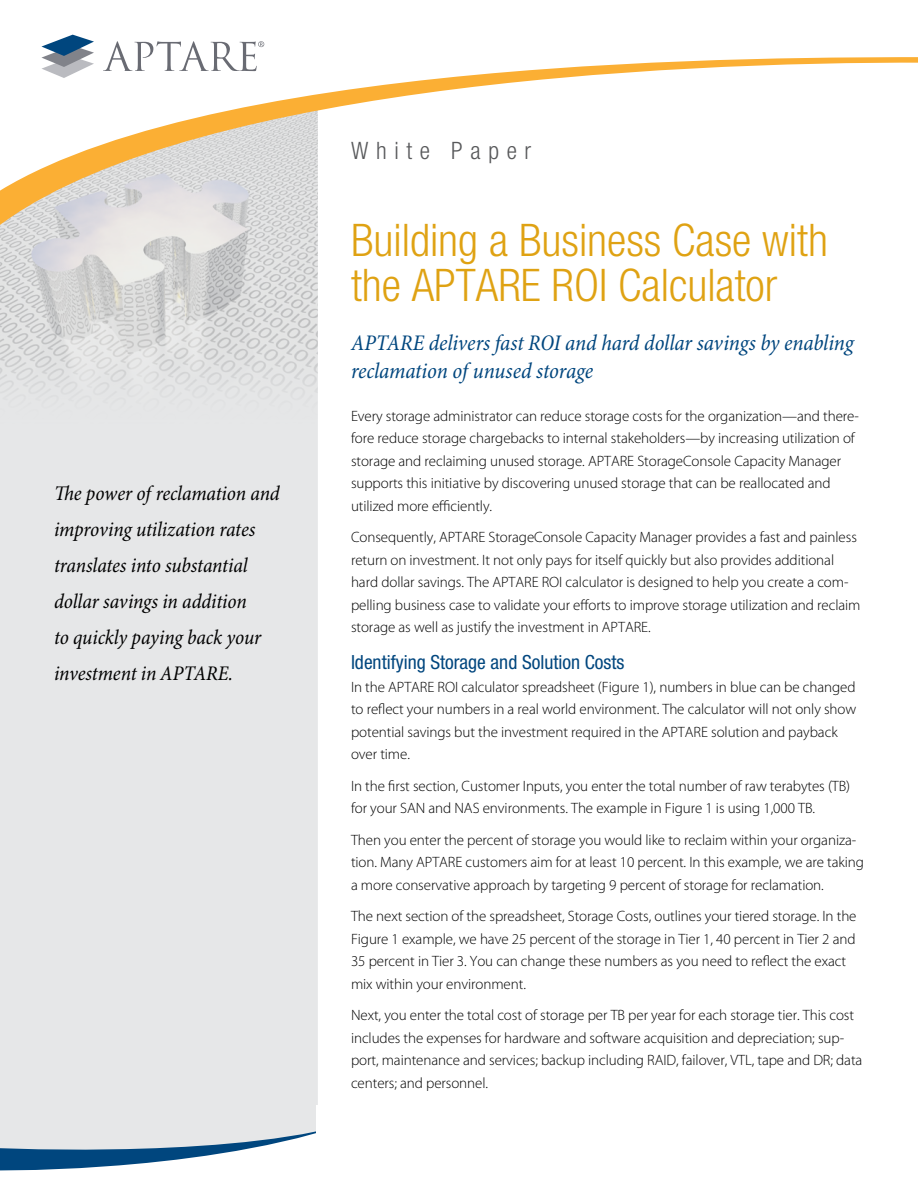
<style>
.page{position:relative;width:918px;height:1188px;background:#fff}
.page>*{position:absolute;margin:0;border:0;box-sizing:border-box;transform-origin:0 0}
.t1{font:300 condensed 45px/45px "Helvetica Neue";color:#dfa213}
.t2{font:300 condensed 24px "Helvetica Neue";letter-spacing:.32em;color:#58595b}
.t3{font:italic condensed 22.5px/28.5px "Minion Pro";letter-spacing:-.005em;color:#00467e}
.t4{font:italic condensed 21px/36px "Minion Pro";letter-spacing:-.01em;color:#000}
.t5{font:condensed 19.5px "Helvetica Neue";color:#00467e}
.t6{font:300 15px/22.5px "Myriad Pro";letter-spacing:-.005em;color:#000}
</style>
<div class="page">
<div style="left:0;top:434px;width:318px;height:692px;background:#e6e7e8"></div>
<img style="left:0;top:235px;width:318px;height:199px">
<svg style="left:0;top:1126px;width:316px;height:45px"></svg>
<div style="left:317px;top:1105px;width:49px;height:43px;background:#fff"></div>
<svg style="left:0;top:204px;width:318px;height:31px;background:#dedbd7"></svg>
<svg style="left:0;top:34px;width:918px;height:170px"></svg>
<svg style="left:41px;top:35px;width:53px;height:43px"></svg>
<svg style="left:103px;top:41px;width:161px;height:30px"></svg>
<h3 class="t4" style="left:54px;top:476px;width:227px">The power of reclamation and improving utilization rates translates into substantial dollar savings in addition<br>to quickly paying back your investment in APTARE.</h3>
<h2 class="t2" style="left:351px;top:137px;width:182px">White Paper</h2>
<h1 class="t1" style="left:351px;top:217px;width:478px">Building a Business Case with the APTARE ROI Calculator</h1>
<h3 class="t3" style="left:351px;top:329px;width:504px">APTARE delivers fast ROI and hard dollar savings by enabling reclamation of unused storage</h3>
<p class="t6" style="left:351px;top:405px;width:509px">Every storage administrator can reduce storage costs for the organization—and there&shy;fore reduce storage chargebacks to internal stakeholders—by increasing utilization of storage and reclaiming unused storage. APTARE StorageConsole Capacity Manager supports this initiative by discovering unused storage that can be reallocated and utilized more efficiently.</p>
<p class="t6" style="left:351px;top:526px;width:511px">Consequently, APTARE StorageConsole Capacity Manager provides a fast and painless return on investment. It not only pays for itself quickly but also provides additional hard dollar savings. The APTARE ROI calculator is designed to help you create a com&shy;pelling business case to validate your efforts to improve storage utilization and reclaim storage as well as justify the investment in APTARE.</p>
<h3 class="t5" style="left:351px;top:651px;width:275px">Identifying Storage and Solution Costs</h3>
<p class="t6" style="left:351px;top:676px;width:507px">In the APTARE ROI calculator spreadsheet (Figure 1), numbers in blue can be changed to reflect your numbers in a real world environment. The calculator will not only show potential savings but the investment required in the APTARE solution and payback over time.</p>
<p class="t6" style="left:351px;top:775px;width:501px">In the first section, Customer Inputs, you enter the total number of raw terabytes (TB) for your SAN and NAS environments. The example in Figure 1 is using 1,000 TB.</p>
<p class="t6" style="left:351px;top:829px;width:515px">Then you enter the percent of storage you would like to reclaim within your organiza&shy;tion. Many APTARE customers aim for at least 10 percent. In this example, we are taking a more conservative approach by targeting 9 percent of storage for reclamation.</p>
<p class="t6" style="left:351px;top:905px;width:507px">The next section of the spreadsheet, Storage Costs, outlines your tiered storage. In the Figure 1 example, we have 25 percent of the storage in Tier 1, 40 percent in Tier 2 and 35 percent in Tier 3. You can change these numbers as you need to reflect the exact mix within your environment.</p>
<p class="t6" style="left:351px;top:1004px;width:513px">Next, you enter the total cost of storage per TB per year for each storage tier. This cost includes the expenses for hardware and software acquisition and depreciation; sup&shy;port, maintenance and services; backup including RAID, failover, VTL, tape and DR; data centers; and personnel.</p>
</div>
